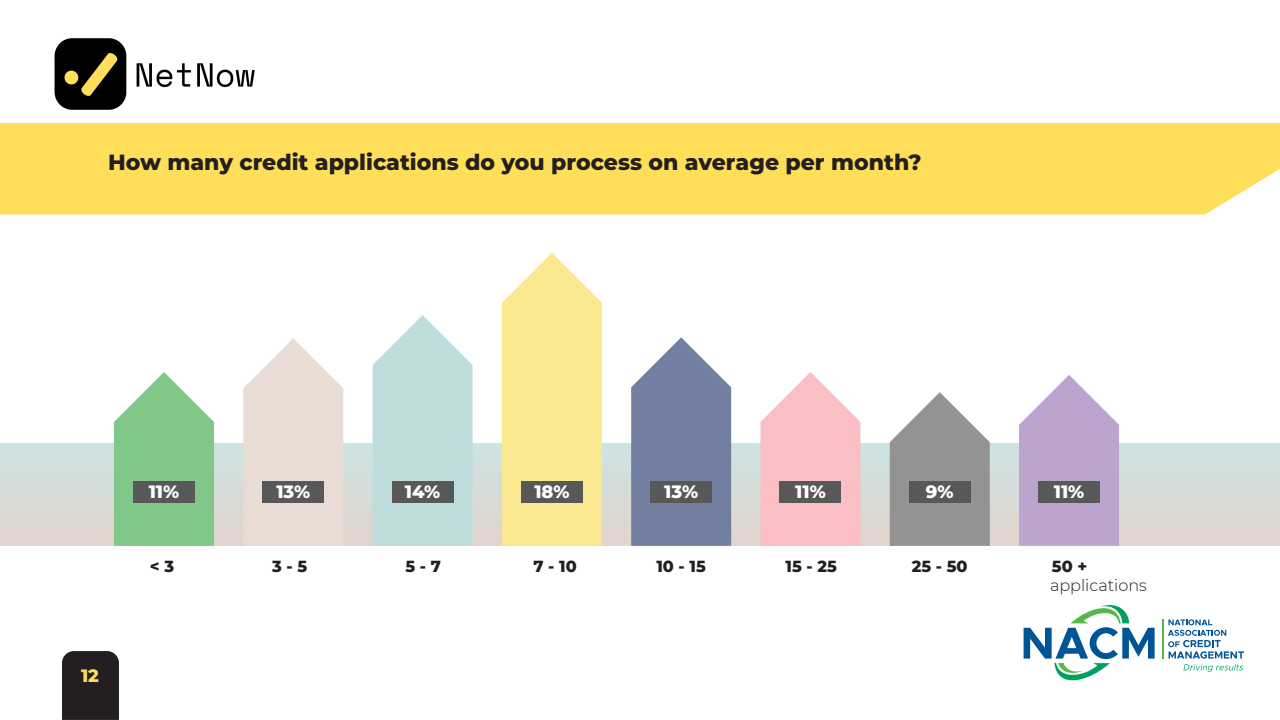
<style>
.page{position:relative;width:1280px;height:720px;background:#fff}
.page>*{position:absolute;margin:0;border:0;box-sizing:border-box;transform-origin:0 0}
.t1{font:800 22px "Montserrat";color:#231f20}
.t2{font:800 17.9px "Montserrat";color:#fff}
.t3{font:800 17.9px "Montserrat";color:#ffde59}
.t4{font:800 16.1px "Montserrat";color:#231f20}
.t5{font:300 16.1px "Montserrat";color:#231f20}
</style>
<div class="page">
<div style="left:0;top:443px;width:1280px;height:103px;background:#d7dbd7"></div>
<div style="left:0;top:123px;width:1280px;height:91px;background:#ffde59"></div>
<svg style="left:502px;top:253px;width:100px;height:293px;background:#fae999"></svg>
<svg style="left:631px;top:337px;width:100px;height:209px;background:#858fac"></svg>
<svg style="left:243px;top:338px;width:100px;height:208px;background:#eae0d9"></svg>
<svg style="left:373px;top:315px;width:100px;height:231px;background:#c6e0e0"></svg>
<svg style="left:114px;top:372px;width:100px;height:174px"></svg>
<svg style="left:760px;top:372px;width:100px;height:174px"></svg>
<svg style="left:890px;top:392px;width:100px;height:154px"></svg>
<div style="left:133px;top:481px;width:62px;height:21px;background:#585858"></div>
<div style="left:262px;top:481px;width:62px;height:21px;background:#585858"></div>
<div style="left:392px;top:481px;width:62px;height:21px;background:#585858"></div>
<div style="left:521px;top:481px;width:62px;height:21px;background:#585858"></div>
<div style="left:650px;top:481px;width:62px;height:21px;background:#585858"></div>
<div style="left:779px;top:481px;width:62px;height:21px;background:#585858"></div>
<div style="left:909px;top:481px;width:62px;height:21px;background:#585858"></div>
<svg style="left:1019px;top:375px;width:100px;height:171px"></svg>
<div style="left:1038px;top:481px;width:62px;height:21px;background:#585858"></div>
<div style="left:62px;top:651px;width:57px;height:69px;background:#231f20"></div>
<img style="left:54px;top:38px;width:201px;height:72px">
<svg style="left:1024px;top:605px;width:131px;height:76px"></svg>
<hr style="left:1163px;top:620px;width:1px;height:39px;background:#54b948">
<svg style="left:1168px;top:619px;width:76px;height:53px"></svg>
<p class="t1" style="left:108px;top:146px;width:815px">How many credit applications do you process on average per month?</p>
<p class="t3" style="left:81px;top:662px;width:19px">12</p>
<p class="t2" style="left:149px;top:479px;width:32px">11%</p>
<p class="t2" style="left:276px;top:479px;width:35px">13%</p>
<p class="t2" style="left:405px;top:479px;width:37px">14%</p>
<p class="t2" style="left:534px;top:479px;width:37px">18%</p>
<p class="t2" style="left:664px;top:479px;width:35px">13%</p>
<p class="t2" style="left:795px;top:479px;width:32px">11%</p>
<p class="t2" style="left:926px;top:479px;width:29px">9%</p>
<p class="t2" style="left:1054px;top:479px;width:32px">11%</p>
<p class="t4" style="left:150px;top:555px;width:26px">&lt; 3</p>
<p class="t4" style="left:272px;top:555px;width:37px">3 - 5</p>
<p class="t4" style="left:406px;top:555px;width:37px">5 - 7</p>
<p class="t4" style="left:533px;top:555px;width:45px">7 - 10</p>
<p class="t4" style="left:656px;top:555px;width:51px">10 - 15</p>
<p class="t4" style="left:786px;top:555px;width:53px">15 - 25</p>
<p class="t4" style="left:912px;top:555px;width:57px">25 - 50</p>
<p class="t4" style="left:1052px;top:555px;width:37px">50 +</p>
<p class="t5" style="left:1050px;top:575px;width:98px">applications</p>
</div>
